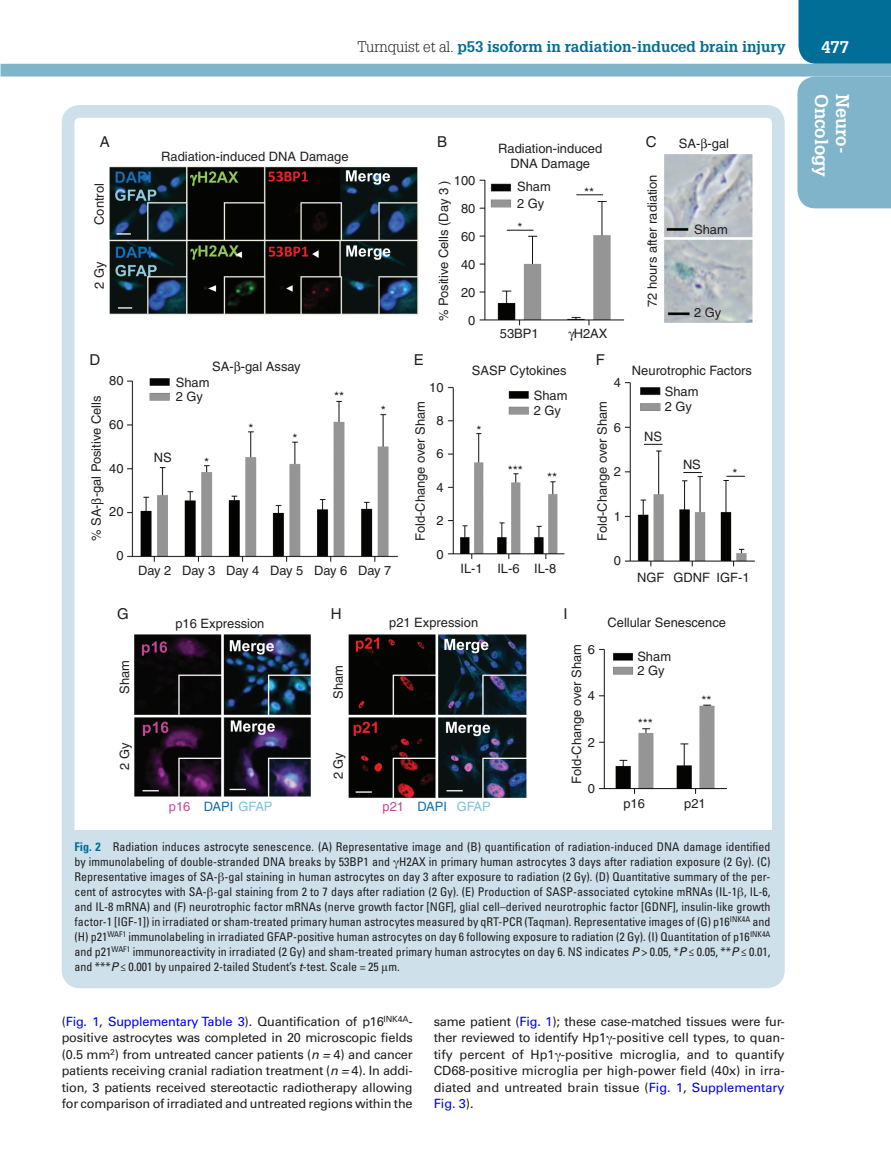
<style>
.page{position:relative;width:891px;height:1175px;background:#fff}
.page>*{position:absolute;margin:0;border:0;box-sizing:border-box;transform-origin:0 0}
.t1{font:700 18px "Glypha LT Std";color:#fff}
.t2{font:700 16.5px "Glypha LT Std";color:#fff}
.t3{font:700 15px "Glypha LT Std";color:#006e96}
.t4{font:15px "Helvetica";color:#231f20}
.t5{font:12.9px/27.9px "Helvetica";color:#231f20}
.t6{font:12.9px "Helvetica";color:#116fb8}
.t7{font:12.75px/16.5px "Univers LT Std";letter-spacing:-.01em;color:#231f20;text-align:justify}
.t8{font:condensed 12px/15px "Univers LT Std";color:#231f20;text-align:justify}
.s1{font-weight:300;color:#231f20}
.s2{color:#c94699}
.s3{color:#7cc4d7}
.s4{font-weight:700;color:#006e96}
.s5{font-family:"Gandhari Unicode";font-stretch:normal}
.s6{font-style:italic;font-stretch:normal}
.s7{color:#00f}
.s8{font-style:italic}
.s9{font-family:"Gandhari Unicode"}
</style>
<div class="page">
<div style="left:799px;top:0;width:92px;height:64px;background:#006e96"></div>
<div style="left:1px;top:64px;width:890px;height:12px;background:#7fb4ca"></div>
<div style="left:797px;top:76px;width:94px;height:132px;background:#7fb4ca"></div>
<div style="left:65px;top:830px;width:716px;height:149px;background:#cee0ea"></div>
<img style="left:109px;top:154px;width:646px;height:644px">
<div style="left:62px;top:105px;width:723px;height:883px;border:13px solid #cee0ea;border-radius:12px"></div>
<svg style="left:569px;top:331px;width:6px;height:10px"></svg>
<svg style="left:235px;top:361px;width:5px;height:12px"></svg>
<p class="t3" style="left:358px;top:37px;width:430px"><span class="s1">Turnquist et al.</span> p53 isoform in radiation-induced brain injury</p>
<h2 class="t2" style="left:821px;top:37px;width:29px">477</h2>
<h1 class="t1" style="left:833px;top:94px;width:85px;rotate:90deg">Oncology</h1>
<h1 class="t1" style="left:854px;top:94px;width:61px;rotate:90deg">Neuro-</h1>
<p class="t4" style="left:100px;top:133px;width:12px">A</p>
<p class="t4" style="left:437px;top:133px;width:12px">B</p>
<p class="t4" style="left:646px;top:133px;width:12px">C</p>
<p class="t5" style="left:161px;top:143px;width:189px">Radiation-induced DNA Damage</p>
<p class="t5" style="left:498px;top:140px;width:106px;line-height:15.5px;text-align:center">Radiation-induced<br>DNA Damage</p>
<p class="t5" style="left:679px;top:130px;width:52px">SA- -gal</p>
<p class="t5" style="left:430px;top:321px;width:142px;rotate:-90deg">% Positive Cells (Day 3 )</p>
<p class="t5" style="left:638px;top:307px;width:134px;rotate:-90deg">72 hours after radiation</p>
<p class="t5" style="left:85px;top:225px;width:43px;rotate:-90deg">Control</p>
<p class="t5" style="left:454px;top:167px;width:23px;text-align:right">100<br>80<br>60<br>40<br>20<br>0</p>
<p class="t4" style="left:90px;top:351px;width:12px">D</p>
<p class="t5" style="left:517px;top:173px;width:35px">Sham</p>
<p class="t5" style="left:584px;top:178px;width:12px">**</p>
<p class="t5" style="left:517px;top:189px;width:29px">2 Gy</p>
<p class="t5" style="left:517px;top:213px;width:7px">*</p>
<p class="t5" style="left:694px;top:215px;width:35px">Sham</p>
<p class="t5" style="left:85px;top:289px;width:29px;rotate:-90deg">2 Gy</p>
<p class="t5" style="left:694px;top:299px;width:29px">2 Gy</p>
<p class="t5" style="left:500px;top:319px;width:40px">53BP1</p>
<p class="t5" style="left:574px;top:319px;width:35px">H2AX</p>
<p class="t4" style="left:414px;top:351px;width:12px">E</p>
<p class="t5" style="left:406px;top:541px;width:141px;rotate:-90deg">Fold-Change over Sham</p>
<p class="t4" style="left:596px;top:351px;width:11px">F</p>
<p class="t5" style="left:588px;top:541px;width:141px;rotate:-90deg">Fold-Change over Sham</p>
<p class="t5" style="left:212px;top:352px;width:90px">SA- -gal Assay</p>
<p class="t5" style="left:472px;top:357px;width:96px">SASP Cytokines</p>
<p class="t5" style="left:632px;top:357px;width:121px">Neurotrophic Factors</p>
<p class="t5" style="left:109px;top:366px;width:16px">80</p>
<p class="t5" style="left:109px;top:410px;width:16px">60</p>
<p class="t5" style="left:109px;top:454px;width:16px">40</p>
<p class="t5" style="left:109px;top:498px;width:16px">20</p>
<p class="t5" style="left:117px;top:541px;width:9px">0</p>
<p class="t5" style="left:176px;top:375px;width:35px;line-height:14.5px">Sham<br>2 Gy</p>
<p class="t5" style="left:614px;top:369px;width:9px">4</p>
<p class="t5" style="left:614px;top:413px;width:9px">6</p>
<p class="t5" style="left:614px;top:458px;width:9px">2</p>
<p class="t5" style="left:614px;top:502px;width:9px">1</p>
<p class="t5" style="left:614px;top:546px;width:9px">0</p>
<p class="t5" style="left:429px;top:373px;width:16px">10</p>
<p class="t5" style="left:436px;top:406px;width:9px">8</p>
<p class="t5" style="left:436px;top:440px;width:9px">6</p>
<p class="t5" style="left:436px;top:473px;width:9px">4</p>
<p class="t5" style="left:436px;top:506px;width:9px">2</p>
<p class="t5" style="left:436px;top:540px;width:9px">0</p>
<p class="t5" style="left:665px;top:384px;width:35px;line-height:14.5px">Sham<br>2 Gy</p>
<p class="t5" style="left:534px;top:388px;width:35px;line-height:14.5px">Sham<br>2 Gy</p>
<p class="t5" style="left:334px;top:383px;width:12px">**</p>
<p class="t5" style="left:82px;top:541px;width:147px;rotate:-90deg">% SA- -gal Positive Cells</p>
<p class="t5" style="left:381px;top:396px;width:7px">*</p>
<p class="t5" style="left:249px;top:414px;width:7px">*</p>
<p class="t5" style="left:476px;top:417px;width:7px">*</p>
<p class="t5" style="left:644px;top:422px;width:19px">NS</p>
<p class="t5" style="left:292px;top:424px;width:7px">*</p>
<p class="t5" style="left:154px;top:444px;width:19px">NS</p>
<p class="t5" style="left:204px;top:448px;width:7px">*</p>
<p class="t5" style="left:683px;top:450px;width:19px">NS</p>
<p class="t5" style="left:508px;top:457px;width:17px">***</p>
<p class="t5" style="left:733px;top:460px;width:7px">*</p>
<p class="t5" style="left:547px;top:463px;width:12px">**</p>
<p class="t5" style="left:138px;top:556px;width:255px">Day 2 Day 3 Day 4 Day 5 Day 6 Day 7</p>
<p class="t5" style="left:460px;top:554px;width:98px">IL-1 IL-6 IL-8</p>
<p class="t5" style="left:637px;top:564px;width:114px">NGF GDNF IGF-1</p>
<p class="t4" style="left:117px;top:605px;width:13px">G</p>
<p class="t5" style="left:111px;top:694px;width:35px;rotate:-90deg">Sham</p>
<p class="t5" style="left:111px;top:770px;width:29px;rotate:-90deg">2 Gy</p>
<p class="t5" style="left:175px;top:609px;width:91px">p16 Expression</p>
<p class="t4" style="left:331px;top:605px;width:12px">H</p>
<p class="t4" style="left:563px;top:605px;width:6px">I</p>
<p class="t5" style="left:389px;top:609px;width:91px">p21 Expression</p>
<p class="t5" style="left:607px;top:609px;width:120px">Cellular Senescence</p>
<p class="t5" style="left:324px;top:698px;width:35px;rotate:-90deg">Sham</p>
<p class="t5" style="left:324px;top:779px;width:29px;rotate:-90deg">2 Gy</p>
<p class="t5" style="left:588px;top:635px;width:9px">6</p>
<p class="t5" style="left:588px;top:681px;width:9px">4</p>
<p class="t5" style="left:588px;top:728px;width:9px">2</p>
<p class="t5" style="left:588px;top:774px;width:9px">0</p>
<p class="t5" style="left:563px;top:783px;width:141px;rotate:-90deg">Fold-Change over Sham</p>
<p class="t5" style="left:637px;top:650px;width:35px;line-height:13.2px">Sham<br>2 Gy</p>
<p class="t5" style="left:638px;top:710px;width:17px">***</p>
<p class="t5" style="left:701px;top:686px;width:12px">**</p>
<p class="t6" style="left:383px;top:799px;width:110px"><span class="s2">p21</span> DAPI <span class="s3">GFAP</span></p>
<p class="t5" style="left:623px;top:789px;width:23px">p16</p>
<p class="t5" style="left:684px;top:789px;width:23px">p21</p>
<p class="t8" style="left:74px;top:839px;width:698px"><span class="s4">Fig. 2</span> Radiation induces astrocyte senescence. (A) Representative image and (B) quantification of radiation-induced DNA damage identified by immunolabeling of double-stranded DNA breaks by 53BP1 and <span class="s5">γ</span>H2AX in primary human astrocytes 3 days after radiation exposure (2 Gy). (C)<br>Representative images of SA-<span class="s5">β</span>-gal staining in human astrocytes on day 3 after exposure to radiation (2 Gy). (D) Quantitative summary of the per&shy;cent of astrocytes with SA-<span class="s5">β</span>-gal staining from 2 to 7 days after radiation (2 Gy). (E) Production of SASP-associated cytokine mRNAs (IL-1<span class="s5">β</span>, IL-6, and IL-8 mRNA) and (F) neurotrophic factor mRNAs (nerve growth factor [NGF], glial cell–derived neurotrophic factor [GDNF], insulin-like growth factor-1 [IGF-1]) in irradiated or sham-treated primary human astrocytes measured by qRT-PCR (Taqman). Representative images of (G) p16<sup>INK4A</sup> and (H) p21<sup>WAF1</sup> immunolabeling in irradiated GFAP-positive human astrocytes on day 6 following exposure to radiation (2 Gy). (I) Quantitation of p16<sup>INK4A </sup>and p21<sup>WAF1</sup> immunoreactivity in irradiated (2 Gy) and sham-treated primary human astrocytes on day 6. NS indicates <span class="s6">P</span> &gt; 0.05, *<span class="s6">P</span> ≤ 0.05, **<span class="s6">P</span> ≤ 0.01, and ***<span class="s6">P</span> ≤ 0.001 by unpaired 2-tailed Student’s <span class="s6">t</span>-test. Scale = 25 <span class="s5">μ</span>m.</p>
<p class="t6" style="left:169px;top:799px;width:105px"><span class="s2">p16</span> DAPI <span class="s3">GFAP</span></p>
<p class="t7" style="left:62px;top:1013px;width:353px">(<span class="s7">Fig. 1</span>, <span class="s7">Supplementary Table 3</span>). Quantification of p16<sup>INK4A&shy;</sup>positive astrocytes was completed in 20 microscopic fields (0.5 mm<sup>2</sup>) from untreated cancer patients (<span class="s8">n =</span> 4) and cancer patients receiving cranial radiation treatment (<span class="s8">n =</span> 4). In addi&shy;tion, 3 patients received stereotactic radiotherapy allowing for comparison of irradiated and untreated regions within the</p>
<p class="t7" style="left:434px;top:1013px;width:353px">same patient (<span class="s7">Fig. 1</span>); these case-matched tissues were fur&shy;ther reviewed to identify Hp1<span class="s9">γ</span>-positive cell types, to quan&shy;tify percent of Hp1<span class="s9">γ</span>-positive microglia, and to quantify CD68-positive microglia per high-power field (40x) in irra&shy;diated and untreated brain tissue (<span class="s7">Fig. 1</span>, <span class="s7">Supplementary Fig. 3</span>).</p>
</div>
